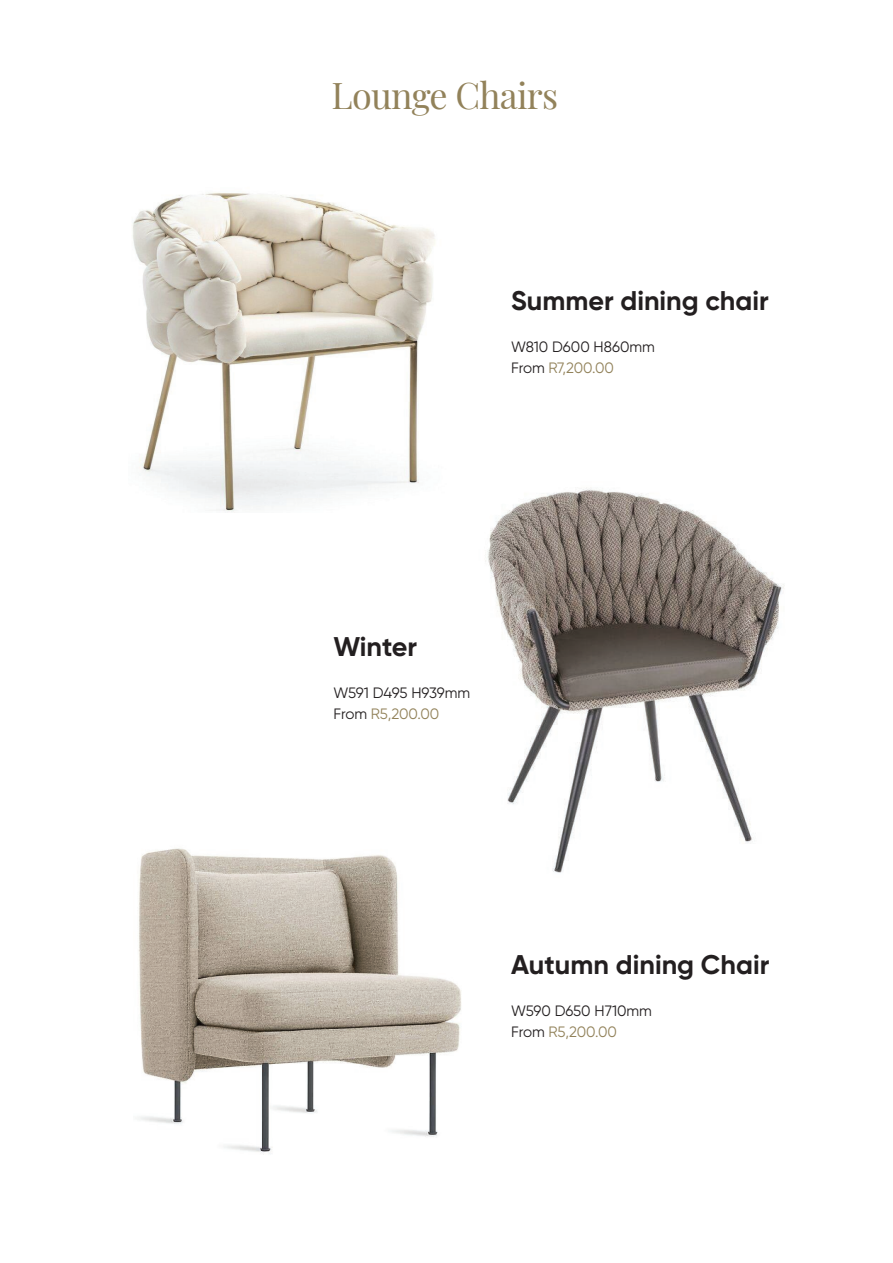
<style>
.page{position:relative;width:893px;height:1263px;background:#fff}
.page>*{position:absolute;margin:0;border:0;box-sizing:border-box;transform-origin:0 0}
.t1{font:36px "Playfair Display";letter-spacing:-.02em;color:#92825a}
.t2{font:700 27px "Gilroy";color:#231f20}
.t3{font:15px/21px "Gilroy";color:#231f20}
.s1{color:#92825a}
</style>
<div class="page">
<img style="left:485px;top:487px;width:300px;height:386px">
<img style="left:138px;top:848px;width:323px;height:306px">
<img style="left:132px;top:192px;width:303px;height:321px">
<h1 class="t1" style="left:332px;top:67px;width:228px">Lounge Chairs</h1>
<h2 class="t2" style="left:511px;top:284px;width:259px">Summer dining chair</h2>
<p class="t3" style="left:511px;top:336px;width:145px">W810 D600 H860mm<br>From <span class="s1">R7,200.00</span></p>
<h2 class="t2" style="left:333px;top:630px;width:85px">Winter</h2>
<p class="t3" style="left:333px;top:682px;width:138px">W591 D495 H939mm<br>From <span class="s1">R5,200.00</span></p>
<h2 class="t2" style="left:511px;top:947px;width:260px">Autumn dining Chair</h2>
<p class="t3" style="left:511px;top:1000px;width:142px">W590 D650 H710mm<br>From <span class="s1">R5,200.00</span></p>
</div>
